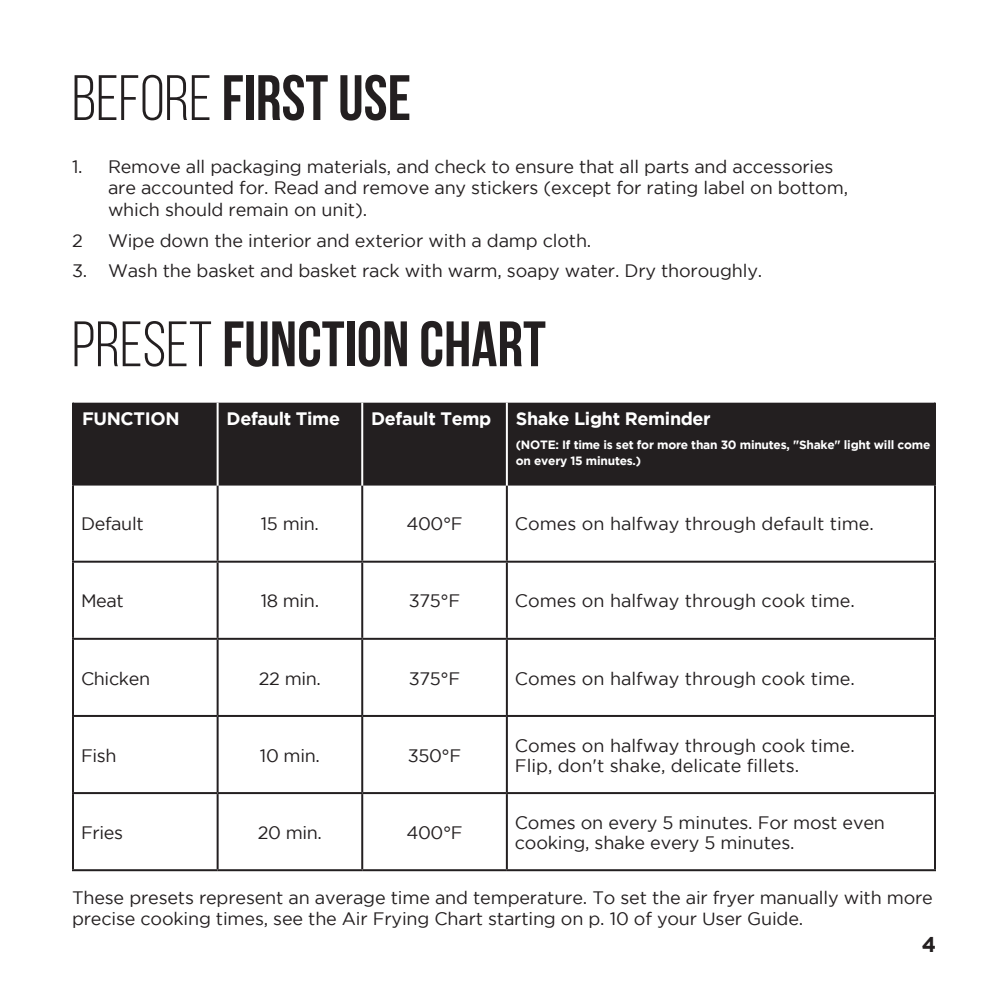
<style>
.page{position:relative;width:1008px;height:1008px;background:#fff}
.page>*{position:absolute;margin:0;border:0;box-sizing:border-box;transform-origin:0 0}
.t1{font:64px "Bebas Neue";color:#231f20}
.t2{font:700 20.8px "Gotham";color:#231f20}
.t3{font:18px/21.6px "Gotham";letter-spacing:-.01em;color:#231f20}
.t4{font:700 18px "Gotham";letter-spacing:-.02em;color:#fff}
.t5{font:700 12px/16px "Gotham";letter-spacing:-.02em;color:#fff}
.s1{font-style:inherit}
</style>
<div class="page">
<div style="left:74px;top:403px;width:860px;height:83px;background:#231f20"></div>
<hr style="left:72px;top:486px;width:2px;height:75px;background:#231f20">
<hr style="left:217px;top:486px;width:2px;height:75px;background:#231f20">
<hr style="left:361px;top:486px;width:2px;height:75px;background:#231f20">
<hr style="left:506px;top:486px;width:2px;height:75px;background:#231f20">
<hr style="left:934px;top:486px;width:2px;height:75px;background:#231f20">
<hr style="left:72px;top:561px;width:146px;height:2px;background:#231f20">
<hr style="left:72px;top:563px;width:2px;height:75px;background:#231f20">
<hr style="left:218px;top:561px;width:144px;height:2px;background:#231f20">
<hr style="left:217px;top:563px;width:2px;height:75px;background:#231f20">
<hr style="left:362px;top:561px;width:145px;height:2px;background:#231f20">
<hr style="left:361px;top:563px;width:2px;height:75px;background:#231f20">
<hr style="left:507px;top:561px;width:429px;height:2px;background:#231f20">
<hr style="left:506px;top:563px;width:2px;height:75px;background:#231f20">
<hr style="left:934px;top:563px;width:2px;height:75px;background:#231f20">
<hr style="left:72px;top:638px;width:146px;height:2px;background:#231f20">
<hr style="left:72px;top:640px;width:2px;height:75px;background:#231f20">
<hr style="left:218px;top:638px;width:144px;height:2px;background:#231f20">
<hr style="left:217px;top:640px;width:2px;height:75px;background:#231f20">
<hr style="left:362px;top:638px;width:145px;height:2px;background:#231f20">
<hr style="left:361px;top:640px;width:2px;height:75px;background:#231f20">
<hr style="left:507px;top:638px;width:429px;height:2px;background:#231f20">
<hr style="left:506px;top:640px;width:2px;height:75px;background:#231f20">
<hr style="left:934px;top:640px;width:2px;height:75px;background:#231f20">
<hr style="left:72px;top:715px;width:146px;height:2px;background:#231f20">
<hr style="left:72px;top:717px;width:2px;height:75px;background:#231f20">
<hr style="left:218px;top:715px;width:144px;height:2px;background:#231f20">
<hr style="left:217px;top:717px;width:2px;height:75px;background:#231f20">
<hr style="left:362px;top:715px;width:145px;height:2px;background:#231f20">
<hr style="left:361px;top:717px;width:2px;height:75px;background:#231f20">
<hr style="left:507px;top:715px;width:429px;height:2px;background:#231f20">
<hr style="left:506px;top:717px;width:2px;height:75px;background:#231f20">
<hr style="left:934px;top:717px;width:2px;height:75px;background:#231f20">
<hr style="left:72px;top:792px;width:146px;height:2px;background:#231f20">
<hr style="left:72px;top:794px;width:2px;height:75px;background:#231f20">
<hr style="left:218px;top:792px;width:144px;height:2px;background:#231f20">
<hr style="left:217px;top:794px;width:2px;height:75px;background:#231f20">
<hr style="left:362px;top:792px;width:145px;height:2px;background:#231f20">
<hr style="left:361px;top:794px;width:2px;height:75px;background:#231f20">
<hr style="left:507px;top:792px;width:429px;height:2px;background:#231f20">
<hr style="left:506px;top:794px;width:2px;height:75px;background:#231f20">
<hr style="left:934px;top:794px;width:2px;height:75px;background:#231f20">
<hr style="left:72px;top:869px;width:146px;height:2px;background:#231f20">
<hr style="left:218px;top:869px;width:144px;height:2px;background:#231f20">
<hr style="left:362px;top:869px;width:145px;height:2px;background:#231f20">
<hr style="left:507px;top:869px;width:429px;height:2px;background:#231f20">
<hr style="left:72px;top:403px;width:2px;height:83px;background:#231f20">
<hr style="left:934px;top:403px;width:2px;height:83px;background:#231f20">
<hr style="left:217px;top:403px;width:2px;height:83px;background:#fff">
<hr style="left:361px;top:403px;width:2px;height:83px;background:#fff">
<hr style="left:506px;top:403px;width:2px;height:83px;background:#fff">
<h1 class="t1" style="left:72px;top:63px;width:341px"><span class="s1">BEFORE</span> FIRST USE</h1>
<p class="t3" style="left:108px;top:155px;width:742px;text-indent:-36px">1. Remove all packaging materials, and check to ensure that all parts and accessories are accounted for. Read and remove any stickers (except for rating label on bottom, which should remain on unit).</p>
<p class="t3" style="left:72px;top:229px;width:12px">2</p>
<p class="t3" style="left:108px;top:229px;width:485px">Wipe down the interior and exterior with a damp cloth.</p>
<p class="t3" style="left:72px;top:260px;width:692px">3. Wash the basket and basket rack with warm, soapy water. Dry thoroughly.</p>
<h1 class="t1" style="left:72px;top:309px;width:475px"><span class="s1">PRESET</span> FUNCTION CHART</h1>
<p class="t4" style="left:82px;top:408px;width:99px">FUNCTION</p>
<p class="t4" style="left:227px;top:408px;width:115px">Default Time</p>
<p class="t4" style="left:371px;top:408px;width:122px">Default Temp</p>
<p class="t4" style="left:516px;top:408px;width:196px">Shake Light Reminder</p>
<p class="t5" style="left:516px;top:437px;width:416px">(NOTE: If time is set for more than 30 minutes, "Shake" light will come on every 15 minutes.)</p>
<p class="t3" style="left:81px;top:513px;width:64px">Default</p>
<p class="t3" style="left:261px;top:513px;width:60px">15 min.</p>
<p class="t3" style="left:406px;top:513px;width:58px">400°F</p>
<p class="t3" style="left:515px;top:513px;width:361px">Comes on halfway through default time.</p>
<p class="t3" style="left:81px;top:590px;width:44px">Meat</p>
<p class="t3" style="left:261px;top:590px;width:60px">18 min.</p>
<p class="t3" style="left:409px;top:590px;width:53px">375°F</p>
<p class="t3" style="left:515px;top:590px;width:342px">Comes on halfway through cook time.</p>
<p class="t3" style="left:81px;top:667px;width:71px">Chicken</p>
<p class="t3" style="left:259px;top:667px;width:64px">22 min.</p>
<p class="t3" style="left:409px;top:667px;width:53px">375°F</p>
<p class="t3" style="left:515px;top:667px;width:342px">Comes on halfway through cook time.</p>
<p class="t3" style="left:81px;top:744px;width:37px">Fish</p>
<p class="t3" style="left:260px;top:744px;width:61px">10 min.</p>
<p class="t3" style="left:408px;top:744px;width:55px">350°F</p>
<p class="t3" style="left:515px;top:735px;width:342px;line-height:20px">Comes on halfway through cook time.<br>Flip, don't shake, delicate fillets.</p>
<p class="t3" style="left:81px;top:821px;width:44px">Fries</p>
<p class="t3" style="left:258px;top:821px;width:66px">20 min.</p>
<p class="t3" style="left:406px;top:821px;width:58px">400°F</p>
<p class="t3" style="left:515px;top:812px;width:372px;line-height:20px">Comes on every 5 minutes. For most even cooking, shake every 5 minutes.</p>
<p class="t3" style="left:72px;top:886px;width:862px">These presets represent an average time and temperature. To set the air fryer manually with more precise cooking times, see the Air Frying Chart starting on p. 10 of your User Guide.</p>
<p class="t2" style="left:922px;top:933px;width:16px">4</p>
</div>
